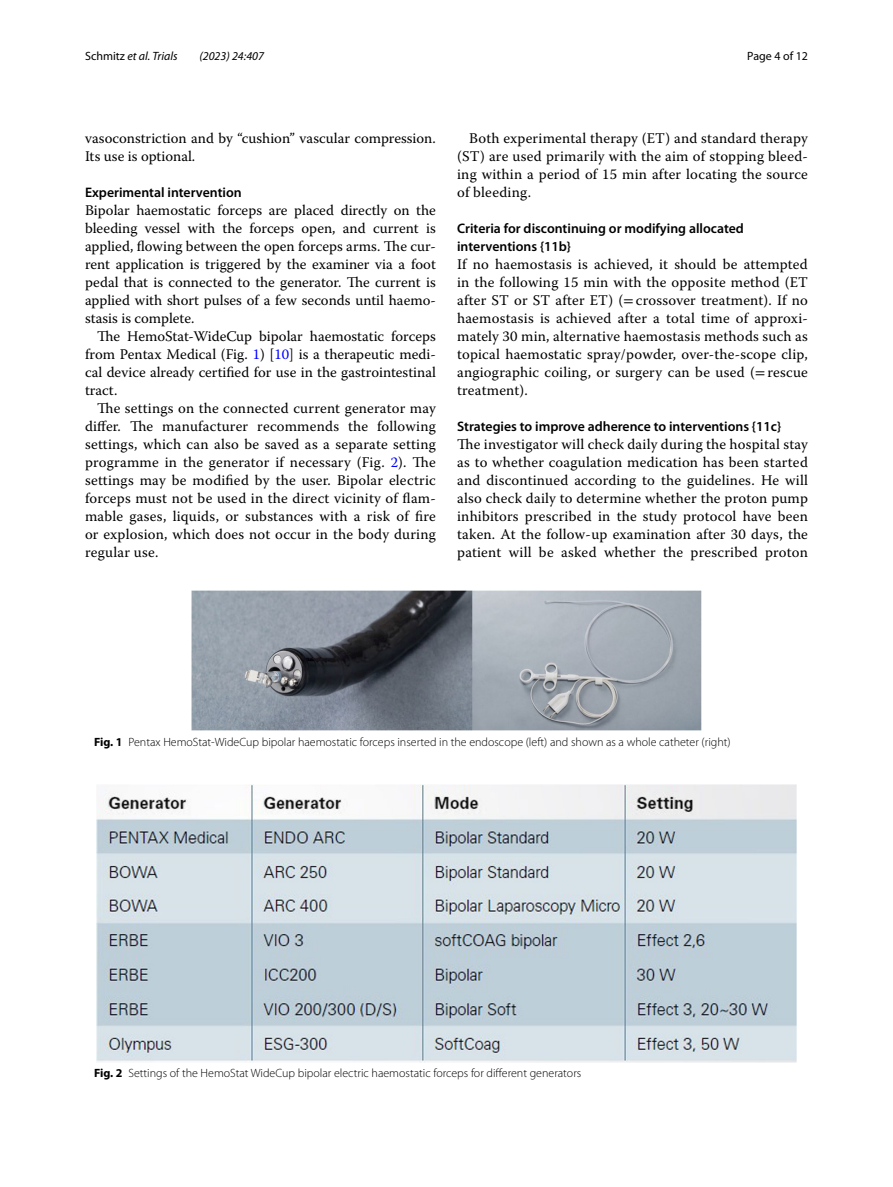
<style>
.page{position:relative;width:893px;height:1187px;background:#fff}
.page>*{position:absolute;margin:0;border:0;box-sizing:border-box;transform-origin:0 0}
.t1{font:14.7px/18px "Warnock Pro";letter-spacing:.01em;color:#000;text-align:justify}
.t2{font:600 13.8px/18px "Myriad Pro";color:#000}
.t3{font:300 12px "Myriad Pro";color:#000}
.t4{font:italic 12px "Myriad Pro";color:#000}
.t5{font:12px "Myriad Pro";color:#000}
.s1{font-style:normal}
.s2{color:#00f}
.s3{font-family:"STIX"}
.s4{font-weight:700}
</style>
<div class="page">
<img style="left:191px;top:590px;width:511px;height:140px">
<img style="left:96px;top:784px;width:701px;height:277px">
<p class="t4" style="left:85px;top:48px;width:94px"><span class="s1">Schmitz</span> et al. Trials</p>
<p class="t4" style="left:199px;top:48px;width:66px">(2023) 24:407</p>
<p class="t5" style="left:747px;top:48px;width:62px">Page 4 of 12</p>
<p class="t1" style="left:85px;top:128px;width:352px">vasoconstriction and by “cushion” vascular compression.<br>Its use is optional.</p>
<p class="t2" style="left:85px;top:183px;width:158px">Experimental intervention</p>
<p class="t1" style="left:85px;top:200px;width:352px">Bipolar haemostatic forceps are placed directly on the bleeding vessel with the forceps open, and current is applied, flowing between the open forceps arms. The cur&shy;rent application is triggered by the examiner via a foot pedal that is connected to the generator. The current is applied with short pulses of a few seconds until haemo&shy;stasis is complete.</p>
<p class="t1" style="left:85px;top:326px;width:352px;text-indent:12px">The HemoStat-WideCup bipolar haemostatic forceps from Pentax Medical (Fig. <span class="s2">1</span>) [<span class="s2">10</span>] is a therapeutic medi&shy;cal device already certified for use in the gastrointestinal tract.</p>
<p class="t1" style="left:85px;top:398px;width:352px;text-indent:12px">The settings on the connected current generator may differ. The manufacturer recommends the following settings, which can also be saved as a separate setting programme in the generator if necessary (Fig. <span class="s2">2</span>). The settings may be modified by the user. Bipolar electric forceps must not be used in the direct vicinity of flam&shy;mable gases, liquids, or substances with a risk of fire or explosion, which does not occur in the body during regular use.</p>
<p class="t1" style="left:457px;top:128px;width:352px;text-indent:12px">Both experimental therapy (ET) and standard therapy (ST) are used primarily with the aim of stopping bleed&shy;ing within a period of 15 min after locating the source of bleeding.</p>
<p class="t2" style="left:457px;top:219px;width:288px">Criteria for discontinuing or modifying allocated interventions {11b}</p>
<p class="t1" style="left:457px;top:254px;width:352px">If no haemostasis is achieved, it should be attempted in the following 15 min with the opposite method (ET after ST or ST after ET) (<span class="s3">=</span>crossover treatment). If no haemostasis is achieved after a total time of approxi&shy;mately 30 min, alternative haemostasis methods such as topical haemostatic spray/powder, over-the-scope clip, angiographic coiling, or surgery can be used (<span class="s3">=</span>rescue treatment).</p>
<p class="t2" style="left:457px;top:417px;width:326px">Strategies to improve adherence to interventions {11c}</p>
<p class="t1" style="left:457px;top:434px;width:352px">The investigator will check daily during the hospital stay as to whether coagulation medication has been started and discontinued according to the guidelines. He will also check daily to determine whether the proton pump inhibitors prescribed in the study protocol have been taken. At the follow-up examination after 30 days, the patient will be asked whether the prescribed proton</p>
<p class="t3" style="left:94px;top:735px;width:638px"><span class="s4">Fig. 1</span> Pentax HemoStat-WideCup bipolar haemostatic forceps inserted in the endoscope (left) and shown as a whole catheter (right)</p>
<p class="t3" style="left:94px;top:1066px;width:489px"><span class="s4">Fig. 2</span> Settings of the HemoStat WideCup bipolar electric haemostatic forceps for different generators</p>
</div>
